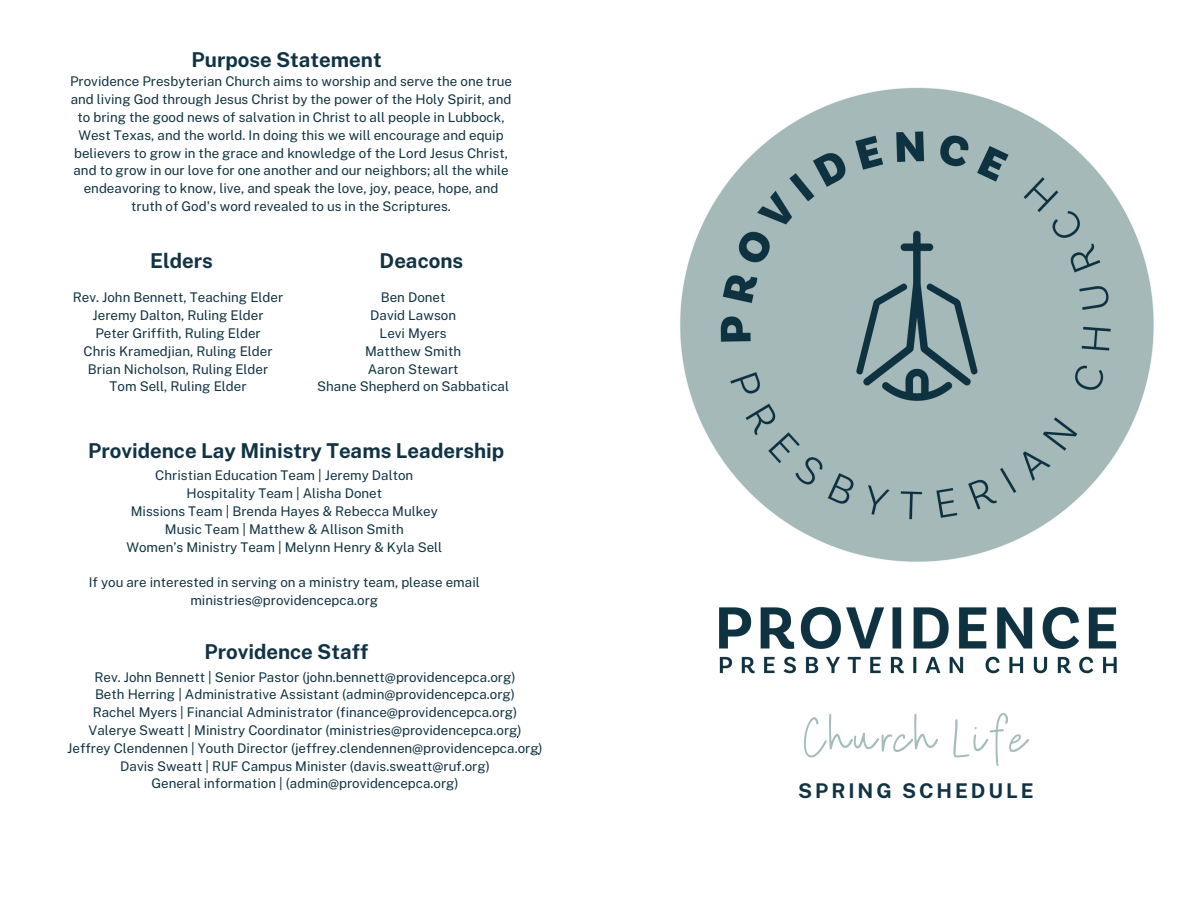
<style>
.page{position:relative;width:1188px;height:918px;background:#fff}
.page>*{position:absolute;margin:0;border:0;box-sizing:border-box;transform-origin:0 0}
.t1{font:56.7px "Sweet Belly Script";color:#a6bcbc}
.t2{font:700 20.55px "Public Sans";color:#134}
.t3{font:700 20.25px "Public Sans";letter-spacing:.145em;color:#134}
.t4{font:13.35px/17.9px "Public Sans";color:#134;text-align:center}
</style>
<div class="page">
<img style="left:719px;top:606px;width:398px;height:68px">
<img style="left:680px;top:87px;width:474px;height:475px">
<p class="t2" style="left:192px;top:47px;width:192px">Purpose Statement</p>
<p class="t4" style="left:70px;top:73px;width:443px">Providence Presbyterian Church aims to worship and serve the one true and living God through Jesus Christ by the power of the Holy Spirit, and to bring the good news of salvation in Christ to all people in Lubbock, West Texas, and the world. In doing this we will encourage and equip believers to grow in the grace and knowledge of the Lord Jesus Christ, and to grow in our love for one another and our neighbors; all the while endeavoring to know, live, and speak the love, joy, peace, hope, and truth of God's word revealed to us in the Scriptures.</p>
<p class="t2" style="left:150px;top:249px;width:64px">Elders</p>
<h3 class="t4" style="left:73px;top:289px;width:212px">Rev. John Bennett, Teaching Elder</h3>
<p class="t4" style="left:93px;top:306px;width:172px">Jeremy Dalton, Ruling Elder</p>
<p class="t4" style="left:95px;top:324px;width:167px">Peter Griffith, Ruling Elder</p>
<p class="t4" style="left:84px;top:342px;width:190px">Chris Kramedjian, Ruling Elder</p>
<p class="t4" style="left:88px;top:360px;width:182px">Brian Nicholson, Ruling Elder</p>
<p class="t4" style="left:110px;top:378px;width:138px">Tom Sell, Ruling Elder</p>
<p class="t2" style="left:380px;top:249px;width:85px">Deacons</p>
<p class="t4" style="left:381px;top:289px;width:66px">Ben Donet</p>
<h3 class="t4" style="left:370px;top:306px;width:87px">David Lawson</h3>
<p class="t4" style="left:380px;top:324px;width:68px">Levi Myers</p>
<p class="t4" style="left:365px;top:342px;width:97px">Matthew Smith</p>
<p class="t4" style="left:368px;top:360px;width:92px">Aaron Stewart</p>
<p class="t4" style="left:317px;top:378px;width:193px">Shane Shepherd on Sabbatical</p>
<p class="t2" style="left:88px;top:439px;width:418px">Providence Lay Ministry Teams Leadership</p>
<p class="t4" style="left:155px;top:467px;width:260px">Christian Education Team | Jeremy Dalton</p>
<p class="t4" style="left:187px;top:484px;width:197px">Hospitality Team | Alisha Donet</p>
<p class="t4" style="left:131px;top:502px;width:309px">Missions Team | Brenda Hayes &amp; Rebecca Mulkey</p>
<p class="t4" style="left:165px;top:520px;width:240px">Music Team | Matthew &amp; Allison Smith</p>
<p class="t4" style="left:126px;top:538px;width:317px">Women’s Ministry Team | Melynn Henry &amp; Kyla Sell</p>
<p class="t4" style="left:89px;top:573px;width:392px">If you are interested in serving on a ministry team, please email ministries@providencepca.org</p>
<p class="t2" style="left:204px;top:639px;width:165px">Providence Staff</p>
<h3 class="t4" style="left:95px;top:668px;width:422px">Rev. John Bennett | Senior Pastor (john.bennett@providencepca.org)</h3>
<h3 class="t4" style="left:95px;top:686px;width:422px">Beth Herring | Administrative Assistant (admin@providencepca.org)</h3>
<p class="t4" style="left:93px;top:703px;width:426px">Rachel Myers | Financial Administrator (finance@providencepca.org)</p>
<p class="t4" style="left:88px;top:721px;width:435px">Valerye Sweatt | Ministry Coordinator (ministries@providencepca.org)</p>
<p class="t4" style="left:67px;top:739px;width:477px">Jeffrey Clendennen | Youth Director (jeffrey.clendennen@providencepca.org)</p>
<p class="t4" style="left:120px;top:757px;width:371px">Davis Sweatt | RUF Campus Minister (davis.sweatt@ruf.org)</p>
<p class="t4" style="left:151px;top:775px;width:309px">General information | (admin@providencepca.org)</p>
<h3 class="t1" style="left:802px;top:701px;width:229px">Church Life</h3>
<h1 class="t3" style="left:798px;top:779px;width:237px">SPRING SCHEDULE</h1>
</div>
